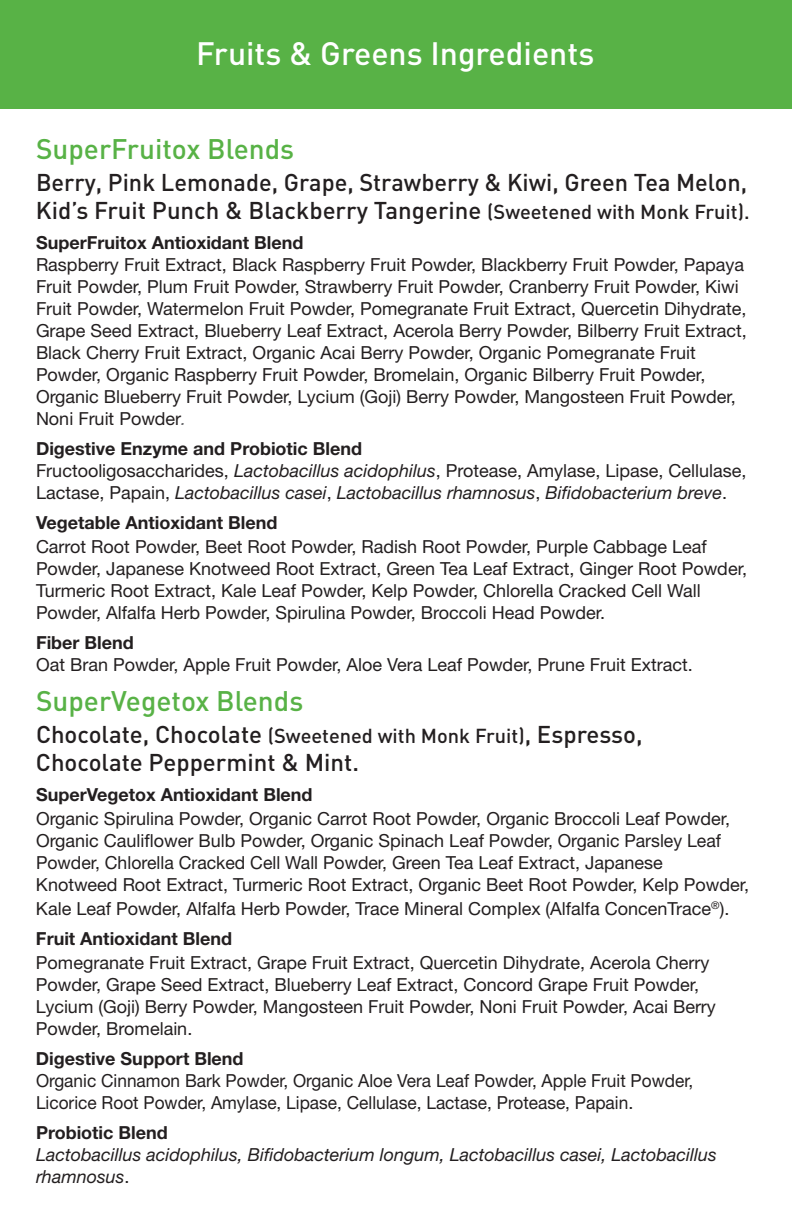
<style>
.page{position:relative;width:792px;height:1224px;background:#fff}
.page>*{position:absolute;margin:0;border:0;box-sizing:border-box;transform-origin:0 0}
.t1{font:500 32px "DIN";color:#fff}
.t2{font:500 28px "DIN";color:#58b246}
.t3{font:500 24px/28px "DIN";color:#231f20}
.t4{font:18px/22px "Helvetica Neue LT Std";color:#231f20}
.t5{font:italic 18px/22px "Helvetica Neue LT Std";color:#231f20}
.t6{font:700 18px "Helvetica Neue LT Std";color:#231f20}
.t7{font:18px "Helvetica Neue LT Std";color:#231f20;scale:.96 1}
.s1{font-size:20px}
.s2{font-style:italic;color:#6c6d70}
.s3{font-style:normal}
.s4{font-weight:700;font-style:normal}
</style>
<div class="page">
<div style="left:0;top:0;width:792px;height:109px;background:#58b246"></div>
<p class="t1" style="left:196px;top:33px;width:400px">Fruits &amp; Greens Ingredients</p>
<p class="t2" style="left:36px;top:131px;width:260px">SuperFruitox Blends</p>
<p class="t3" style="left:36px;top:168px;width:715px">Berry, Pink Lemonade, Grape, Strawberry &amp; Kiwi, Green Tea Melon,<br>Kid’s Fruit Punch &amp; Blackberry Tangerine <span class="s1">(Sweetened with Monk Fruit).</span></p>
<p class="t6" style="left:36px;top:232px;width:269px">SuperFruitox Antioxidant Blend</p>
<p class="t4" style="left:36px;top:254px;width:712px">Raspberry Fruit Extract, Black Raspberry Fruit Powder, Blackberry Fruit Powder, Papaya Fruit Powder, Plum Fruit Powder, Strawberry Fruit Powder, Cranberry Fruit Powder, Kiwi Fruit Powder, Watermelon Fruit Powder, Pomegranate Fruit Extract, Quercetin Dihydrate, Grape Seed Extract, Blueberry Leaf Extract, Acerola Berry Powder, Bilberry Fruit Extract, Black Cherry Fruit Extract, Organic Acai Berry Powder, Organic Pomegranate Fruit</p>
<p class="t4" style="left:36px;top:364px;width:701px">Powder, Organic Raspberry Fruit Powder, Bromelain, Organic Bilberry Fruit Powder,<br>Organic Blueberry Fruit Powder, Lycium (Goji) Berry Powder, Mangosteen Fruit Powder,<br>Noni Fruit Powder<span class="s2">.</span></p>
<p class="t6" style="left:36px;top:438px;width:328px">Digestive Enzyme and Probiotic Blend</p>
<p class="t5" style="left:36px;top:460px;width:712px"><span class="s3">Fructooligosaccharides,</span> Lactobacillus acidophilus<span class="s3">, Protease, Amylase, Lipase, Cellulase,<br>Lactase, Papain,</span> Lactobacillus casei<span class="s3">,</span> Lactobacillus rhamnosus<span class="s3">,</span> Bifidobacterium breve<span class="s3">.</span></p>
<p class="t6" style="left:36px;top:512px;width:243px">Vegetable Antioxidant Blend</p>
<p class="t4" style="left:36px;top:536px;width:713px">Carrot Root Powder, Beet Root Powder, Radish Root Powder, Purple Cabbage Leaf Powder, Japanese Knotweed Root Extract, Green Tea Leaf Extract, Ginger Root Powder, Turmeric Root Extract, Kale Leaf Powder, Kelp Powder, Chlorella Cracked Cell Wall Powder, Alfalfa Herb Powder, Spirulina Powder, Broccoli Head Powder.</p>
<p class="t6" style="left:36px;top:632px;width:99px">Fiber Blend</p>
<p class="t4" style="left:36px;top:654px;width:658px">Oat Bran Powder, Apple Fruit Powder, Aloe Vera Leaf Powder, Prune Fruit Extract.</p>
<p class="t2" style="left:36px;top:683px;width:269px">SuperVegetox Blends</p>
<p class="t3" style="left:36px;top:720px;width:608px">Chocolate, Chocolate <span class="s1">(Sweetened with Monk Fruit)</span>, Espresso,<br>Chocolate Peppermint &amp; Mint.</p>
<p class="t6" style="left:36px;top:784px;width:278px">SuperVegetox Antioxidant Blend</p>
<p class="t4" style="left:36px;top:808px;width:715px">Organic Spirulina Powder, Organic Carrot Root Powder, Organic Broccoli Leaf Powder, Organic Cauliflower Bulb Powder, Organic Spinach Leaf Powder, Organic Parsley Leaf Powder, Chlorella Cracked Cell Wall Powder, Green Tea Leaf Extract, Japanese<br>Knotweed Root Extract, Turmeric Root Extract, Organic Beet Root Powder, Kelp Powder,</p>
<p class="t4" style="left:36px;top:898px;width:695px">Kale Leaf Powder, Alfalfa Herb Powder, Trace Mineral Complex (Alfalfa ConcenTrace<sup>®</sup>).</p>
<p class="t6" style="left:36px;top:928px;width:198px">Fruit Antioxidant Blend</p>
<p class="t4" style="left:36px;top:952px;width:681px">Pomegranate Fruit Extract, Grape Fruit Extract, Quercetin Dihydrate, Acerola Cherry Powder, Grape Seed Extract, Blueberry Leaf Extract, Concord Grape Fruit Powder, Lycium (Goji) Berry Powder, Mangosteen Fruit Powder, Noni Fruit Powder, Acai Berry Powder, Bromelain.</p>
<p class="t6" style="left:36px;top:1048px;width:209px">Digestive Support Blend</p>
<p class="t7" style="left:36px;top:1070px;width:686px">Organic Cinnamon Bark Powder, Organic Aloe Vera Leaf Powder, Apple Fruit Powder,</p>
<p class="t7" style="left:36px;top:1092px;width:624px">Licorice Root Powder, Amylase, Lipase, Cellulase, Lactase, Protease, Papain.</p>
<p class="t5" style="left:36px;top:1122px;width:682px"><span class="s4">Probiotic Blend<br></span>Lactobacillus acidophilus, Bifidobacterium longum, Lactobacillus casei, Lactobacillus rhamnosus<span class="s3">.</span></p>
</div>
